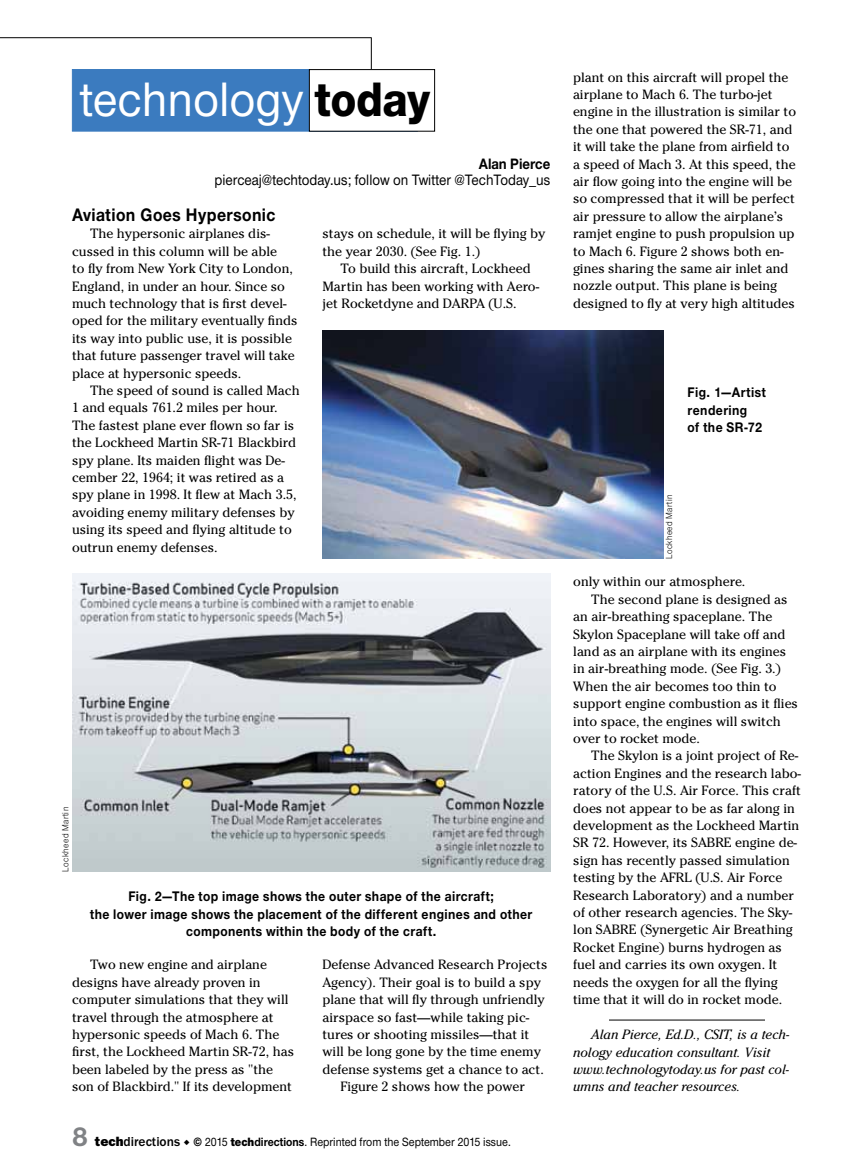
<style>
.page{position:relative;width:864px;height:1175px;background:#fff}
.page>*{position:absolute;margin:0;border:0;box-sizing:border-box;transform-origin:0 0}
.t1{font:500 50.1px "Nimbus San Nov T";color:#fff;scale:.95 1}
.t2{font:700 18.75px "Nimbus San Nov T";letter-spacing:.025em;color:#000;scale:.9 1}
.t3{font:500 15.6px "Nimbus San Nov T";color:#000;scale:.9 1}
.t4{font:700 15.6px "Nimbus San Nov T";color:#000;scale:.9 1}
.t5{font:700 14.4px/17.4px "Nimbus San Nov T";letter-spacing:.03em;color:#000;scale:.9 1}
.t6{font:13.35px/17.4px "Cheltenham";color:#000}
.t7{font:italic 13.35px/17.4px "Cheltenham";color:#000}
.t8{font:500 12.45px "Nimbus San Nov T";color:#000;scale:.9 1}
.t9{font:9.3px "Nimbus San Nov T";letter-spacing:.05em;color:#000;scale:.9 1}
.s1{font-family:"Nimbus San Nov T Heav";font-weight:400;color:#000}
.s2{font-weight:700;font-size:28.35px;color:#808285}
.s3{font-family:"Franklin Gothic";font-weight:800;font-size:13.5px}
.s4{font-family:"Franklin Gothic";font-size:13.5px}
.s5{font-family:"Nimbus San Nov T Heav";font-weight:400}
.s6{font-family:"Nimbus San Nov T Blac";font-weight:400}
.s7{font-weight:700}
</style>
<div class="page">
<hr style="left:609px;top:1019px;width:156px;height:1px;background:#000">
<hr style="left:371px;top:37px;width:1px;height:43px;background:#000">
<hr style="left:0;top:37px;width:371px;height:1px;background:#000">
<div style="left:72px;top:69px;width:346px;height:62px;background:#3b7bbf"></div>
<div style="left:309px;top:70px;width:126px;height:61px;background:#fff"></div>
<div style="left:309px;top:69px;width:126px;height:63px;border:1px solid #000"></div>
<img style="left:322px;top:330px;width:342px;height:229px">
<img style="left:72px;top:573px;width:479px;height:298px">
<h1 class="t1" style="left:80px;top:70px;width:370px">technology <span class="s1">today</span></h1>
<p class="t4" style="left:479px;top:154px;width:81px">Alan Pierce</p>
<p class="t3" style="left:215px;top:171px;width:375px">pierceaj@techtoday.us; follow on Twitter @TechToday_us</p>
<h2 class="t2" style="left:72px;top:204px;width:228px">Aviation Goes Hypersonic</h2>
<p class="t6" style="left:72px;top:225px;width:227px;text-indent:18px">The hypersonic airplanes dis&shy;cussed in this column will be able<br>to fly from New York City to London, England, in under an hour. Since so much technology that is first devel&shy;oped for the military eventually finds its way into public use, it is possible that future passenger travel will take place at hypersonic speeds.</p>
<p class="t6" style="left:72px;top:382px;width:229px;text-indent:18px">The speed of sound is called Mach 1 and equals 761.2 miles per hour.<br>The fastest plane ever flown so far is the Lockheed Martin SR-71 Blackbird spy plane. Its maiden flight was De&shy;cember 22, 1964; it was retired as a spy plane in 1998. It flew at Mach 3.5, avoiding enemy military defenses by using its speed and flying altitude to outrun enemy defenses.</p>
<p class="t6" style="left:323px;top:225px;width:224px">stays on schedule, it will be flying by the year 2030. (See Fig. 1.)</p>
<p class="t6" style="left:323px;top:260px;width:218px;text-indent:18px">To build this aircraft, Lockheed<br>Martin has been working with Aero&shy;jet Rocketdyne and DARPA (U.S.</p>
<p class="t9" style="left:60px;top:871px;width:73px;rotate:-90deg">Lockheed Martin</p>
<p class="t5" style="left:90px;top:887px;width:493px;text-align:center">Fig. 2—The top image shows the outer shape of the aircraft;<br>the lower image shows the placement of the different engines and other components within the body of the craft.</p>
<p class="t6" style="left:72px;top:956px;width:224px;text-indent:18px">Two new engine and airplane designs have already proven in computer simulations that they will travel through the atmosphere at hypersonic speeds of Mach 6. The first, the Lockheed Martin SR-72, has been labeled by the press as "the son of Blackbird." If its development</p>
<p class="t6" style="left:323px;top:956px;width:226px">Defense Advanced Research Projects</p>
<p class="t6" style="left:323px;top:973px;width:220px">Agency). Their goal is to build a spy</p>
<p class="t6" style="left:323px;top:991px;width:224px">plane that will fly through unfriendly</p>
<p class="t6" style="left:323px;top:1008px;width:208px">airspace so fast—while taking pic-</p>
<p class="t6" style="left:323px;top:1025px;width:208px">tures or shooting missiles—that it</p>
<p class="t6" style="left:323px;top:1043px;width:220px">will be long gone by the time enemy</p>
<p class="t6" style="left:323px;top:1060px;width:223px">defense systems get a chance to act.</p>
<p class="t6" style="left:340px;top:1078px;width:186px">Figure 2 shows how the power</p>
<p class="t8" style="left:72px;top:1134px;width:489px"><span class="s2">8</span> <span class="s3">tech</span><span class="s4">directions</span> ◆ <span class="s5">©</span> 2015 <span class="s6">tech</span><span class="s7">directions</span>. Reprinted from the September 2015 issue.</p>
<p class="t6" style="left:573px;top:68px;width:225px">plant on this aircraft will propel the airplane to Mach 6. The turbo-jet engine in the illustration is similar to the one that powered the SR-71, and it will take the plane from airfield to a speed of Mach 3. At this speed, the air flow going into the engine will be so compressed that it will be perfect air pressure to allow the airplane’s ramjet engine to push propulsion up to Mach 6. Figure 2 shows both en&shy;gines sharing the same air inlet and nozzle output. This plane is being designed to fly at very high altitudes</p>
<p class="t5" style="left:688px;top:383px;width:89px">Fig. 1—Artist rendering<br>of the SR-72</p>
<p class="t9" style="left:664px;top:559px;width:73px;rotate:-90deg">Lockheed Martin</p>
<p class="t6" style="left:573px;top:573px;width:174px">only within our atmosphere.</p>
<p class="t6" style="left:591px;top:590px;width:198px">The second plane is designed as</p>
<p class="t6" style="left:573px;top:608px;width:201px">an air-breathing spaceplane. The</p>
<p class="t6" style="left:573px;top:625px;width:214px">Skylon Spaceplane will take off and</p>
<p class="t6" style="left:573px;top:642px;width:215px">land as an airplane with its engines</p>
<p class="t6" style="left:573px;top:660px;width:209px">in air-breathing mode. (See Fig. 3.)</p>
<p class="t6" style="left:573px;top:677px;width:205px">When the air becomes too thin to</p>
<p class="t6" style="left:573px;top:695px;width:226px">support engine combustion as it flies</p>
<p class="t6" style="left:573px;top:712px;width:209px">into space, the engines will switch</p>
<p class="t6" style="left:573px;top:729px;width:128px">over to rocket mode.</p>
<p class="t6" style="left:591px;top:747px;width:209px">The Skylon is a joint project of Re-</p>
<p class="t6" style="left:573px;top:764px;width:229px">action Engines and the research labo-</p>
<p class="t6" style="left:573px;top:782px;width:229px">ratory of the U.S. Air Force. This craft</p>
<p class="t6" style="left:573px;top:799px;width:223px">does not appear to be as far along in</p>
<p class="t6" style="left:573px;top:816px;width:228px">development as the Lockheed Martin</p>
<p class="t6" style="left:573px;top:834px;width:225px">SR 72. However, its SABRE engine de-</p>
<p class="t6" style="left:573px;top:851px;width:218px">sign has recently passed simulation</p>
<p class="t6" style="left:573px;top:869px;width:211px">testing by the AFRL (U.S. Air Force</p>
<p class="t6" style="left:573px;top:886px;width:222px">Research Laboratory) and a number</p>
<p class="t6" style="left:573px;top:903px;width:221px">of other research agencies. The Sky-</p>
<p class="t6" style="left:573px;top:921px;width:221px">lon SABRE (Synergetic Air Breathing</p>
<p class="t6" style="left:573px;top:938px;width:210px">Rocket Engine) burns hydrogen as</p>
<p class="t6" style="left:573px;top:956px;width:206px">fuel and carries its own oxygen. It</p>
<p class="t6" style="left:573px;top:973px;width:206px">needs the oxygen for all the flying</p>
<p class="t6" style="left:573px;top:990px;width:211px">time that it will do in rocket mode.</p>
<p class="t7" style="left:573px;top:1025px;width:218px;text-indent:18px">Alan Pierce, Ed.D., CSIT, is a tech&shy;nology education consultant. Visit www.technologytoday.us for past col&shy;umns and teacher resources.</p>
</div>
